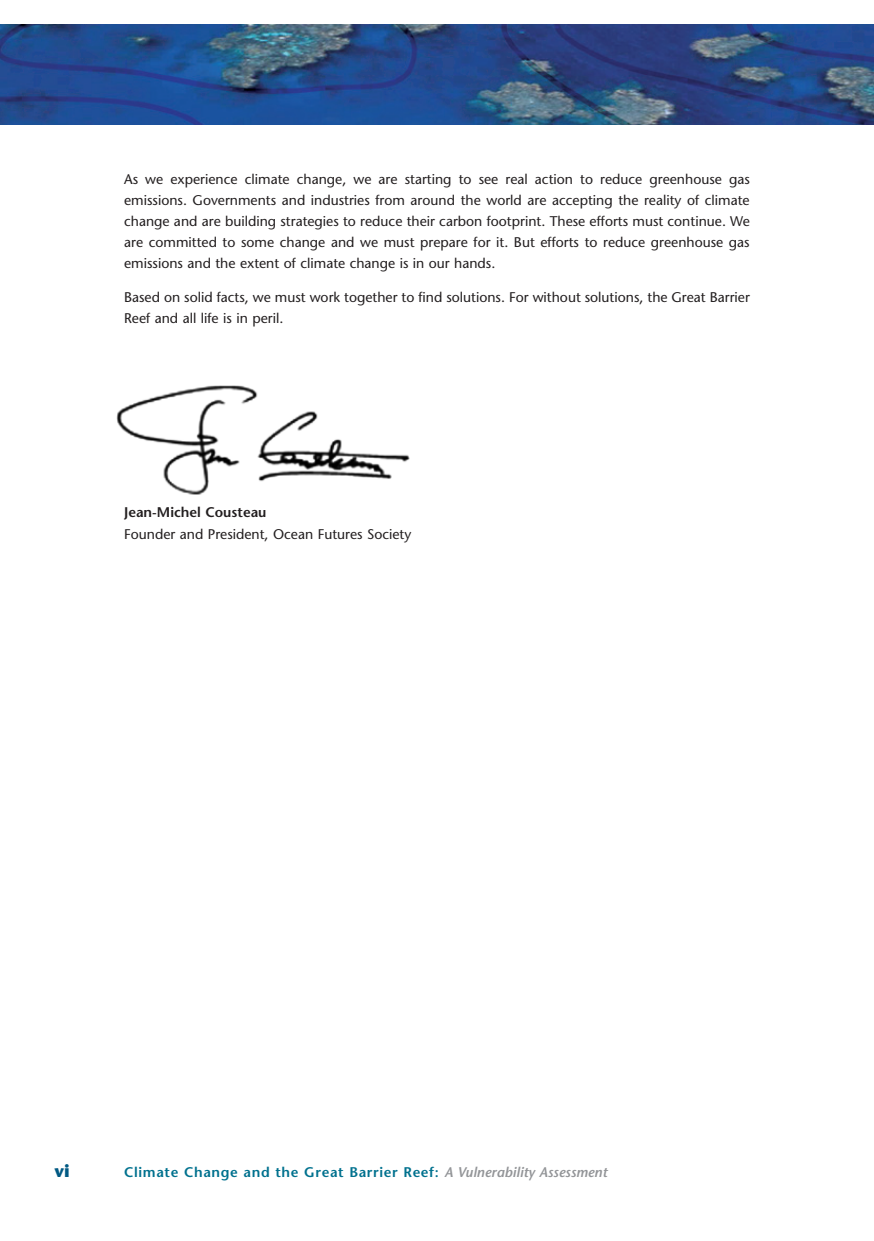
<style>
.page{position:relative;width:874px;height:1241px;background:#fff}
.page>*{position:absolute;margin:0;border:0;box-sizing:border-box;transform-origin:0 0}
.t1{font:700 17.5px "Stone Sans";color:#005983}
._1__text{font:14px/21px "Stone Sans";color:#231f20;text-align:justify}
.t2{font:600 14px "Stone Sans";letter-spacing:.045em;color:#00718e}
._1__text-2{font:600 14px "Stone Sans";color:#231f20}
.s1{font-style:italic;color:#939598}
</style>
<div class="page">
<img style="left:0;top:25px;width:874px;height:99px">
<img style="left:116px;top:385px;width:294px;height:110px">
<p class="_1__text" style="left:124px;top:169px;width:627px">As we experience climate change, we are starting to see real action to reduce greenhouse gas emissions. Governments and industries from around the world are accepting the reality of climate change and are building strategies to reduce their carbon footprint. These efforts must continue. We are committed to some change and we must prepare for it. But efforts to reduce greenhouse gas emissions and the extent of climate change is in our hands.</p>
<p class="_1__text" style="left:124px;top:286px;width:627px">Based on solid facts, we must work together to find solutions. For without solutions, the Great Barrier<br>Reef and all life is in peril.</p>
<p class="_1__text-2" style="left:124px;top:504px;width:144px">Jean-Michel Cousteau</p>
<p class="_1__text" style="left:124px;top:523px;width:288px">Founder and President, Ocean Futures Society</p>
<p class="t1" style="left:54px;top:1160px;width:17px">vi</p>
<p class="t2" style="left:124px;top:1163px;width:484px">Climate Change and the Great Barrier Reef: <span class="s1">A Vulnerability Assessment</span></p>
</div>
